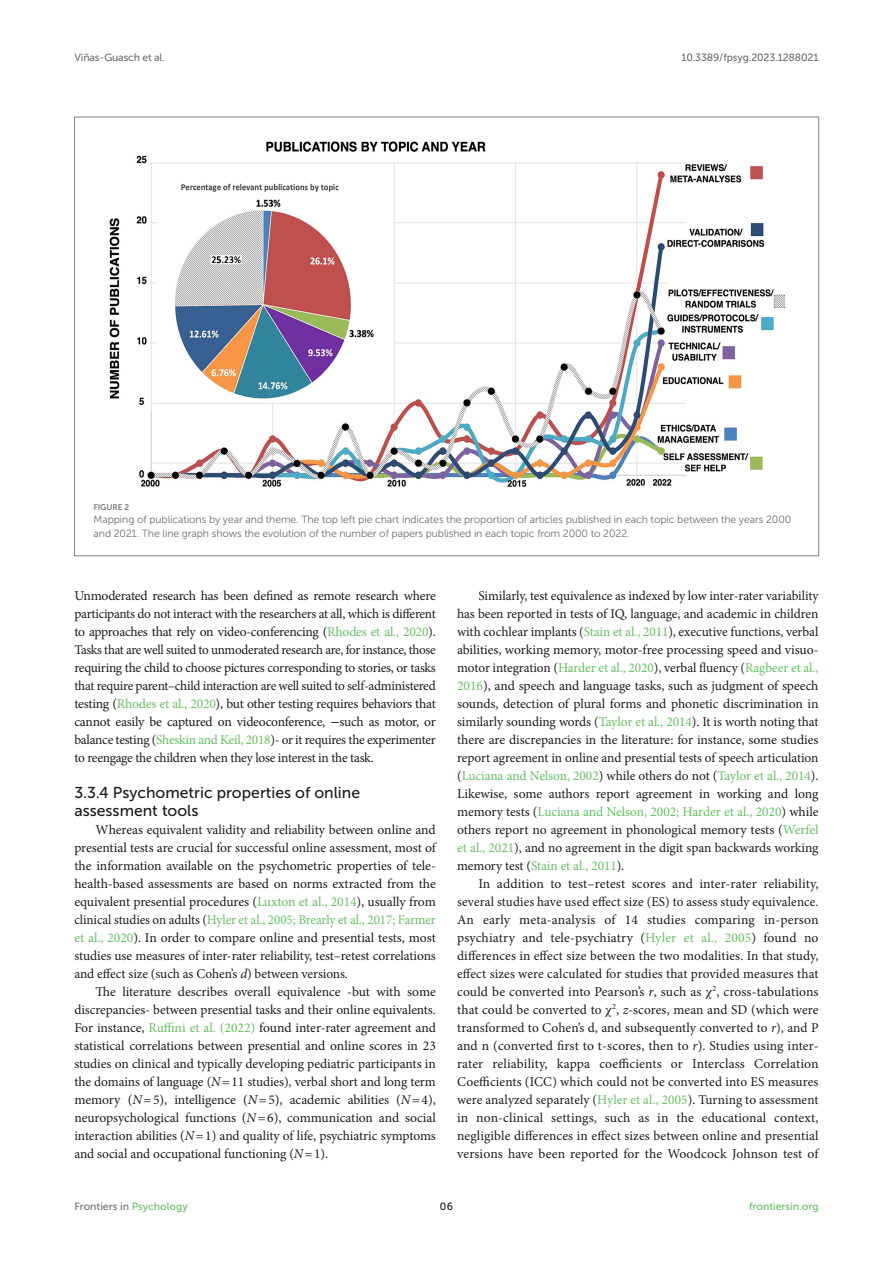
<style>
.page{position:relative;width:893px;height:1263px;background:#fff}
.page>*{position:absolute;margin:0;border:0;box-sizing:border-box;transform-origin:0 0}
.HEAD_3{font:15.75px/18px "Museo Sans 500";color:#1b1c1b}
.TEXT{font:13.5px/18px "Minion Pro";letter-spacing:-.005em;color:#1b1c1b;text-align:justify}
.TEXT_FLUSH{font:13.5px/18px "Minion Pro";letter-spacing:-.005em;color:#1b1c1b;text-align:justify}
.FIG_LEG{font:10.5px/13.5px "Museo Sans 300";letter-spacing:-.01em;color:#706f70}
.t1{font:10.5px "Museo Sans 500";letter-spacing:-.015em;color:#706f70}
.t2{font:10.5px "Museo Sans 500";color:#65c161}
.t3{font:10.5px "Museo Sans 500";color:#1b1c1b}
.FIG_HD{font:8.25px "Museo Sans 700";letter-spacing:-.01em;color:#7e7f7f}
.s1{color:#65c161}
.s2{font-family:"STIX General"}
.s3{font-style:italic}
</style>
<div class="page">
<img style="left:109px;top:141px;width:676px;height:346px">
<p class="t1" style="left:74px;top:51px;width:92px">Viñas-Guasch et al.</p>
<p class="t1" style="left:681px;top:51px;width:139px">10.3389/fpsyg.2023.1288021</p>
<p class="FIG_HD" style="left:94px;top:502px;width:37px">FIGURE 2</p>
<p class="FIG_LEG" style="left:94px;top:513px;width:699px">Mapping of publications by year and theme. The top left pie chart indicates the proportion of articles published in each topic between the years 2000 and 2021. The line graph shows the evolution of the number of papers published in each topic from 2000 to 2022.</p>
<p class="TEXT" style="left:74px;top:587px;width:363px">Unmoderated research has been defined as remote research where participants do not interact with the researchers at all, which is different to approaches that rely on video-conferencing (<span class="s1">Rhodes et al., 2020</span>).<br>Tasks that are well suited to unmoderated research are, for instance, those requiring the child to choose pictures corresponding to stories, or tasks that require parent–child interaction are well suited to self-administered testing (<span class="s1">Rhodes et al., 2020</span>), but other testing requires behaviors that cannot easily be captured on videoconference, <span class="s2">−</span>such as motor, or balance testing (<span class="s1">Sheskin and Keil, 2018</span>)- or it requires the experimenter to reengage the children when they lose interest in the task.</p>
<p class="HEAD_3" style="left:74px;top:784px;width:287px">3.3.4 Psychometric properties of online assessment tools</p>
<p class="TEXT_FLUSH" style="left:74px;top:821px;width:363px;text-indent:21px">Whereas equivalent validity and reliability between online and presential tests are crucial for successful online assessment, most of the information available on the psychometric properties of tele&shy;health-based assessments are based on norms extracted from the equivalent presential procedures (<span class="s1">Luxton et al., 2014</span>), usually from clinical studies on adults (<span class="s1">Hyler et al., 2005; Brearly et al., 2017; Farmer et al., 2020</span>). In order to compare online and presential tests, most studies use measures of inter-rater reliability, test–retest correlations and effect size (such as Cohen’s <span class="s3">d</span>) between versions.</p>
<p class="TEXT" style="left:74px;top:983px;width:363px;text-indent:21px">The literature describes overall equivalence -but with some discrepancies- between presential tasks and their online equivalents.<br>For instance, <span class="s1">Ruffini et al. (2022)</span> found inter-rater agreement and statistical correlations between presential and online scores in 23 studies on clinical and typically developing pediatric participants in the domains of language (<span class="s3">N</span>=11 studies), verbal short and long term memory (<span class="s3">N</span>=5), intelligence (<span class="s3">N</span>=5), academic abilities (<span class="s3">N</span>=4), neuropsychological functions (<span class="s3">N</span>=6), communication and social interaction abilities (<span class="s3">N</span>=1) and quality of life, psychiatric symptoms and social and occupational functioning (<span class="s3">N</span>=1).</p>
<p class="TEXT" style="left:457px;top:587px;width:363px;text-indent:21px">Similarly, test equivalence as indexed by low inter-rater variability has been reported in tests of IQ, language, and academic in children with cochlear implants (<span class="s1">Stain et al., 2011</span>), executive functions, verbal abilities, working memory, motor-free processing speed and visuo&shy;motor integration (<span class="s1">Harder et al., 2020</span>), verbal fluency (<span class="s1">Ragbeer et al., 2016</span>), and speech and language tasks, such as judgment of speech sounds, detection of plural forms and phonetic discrimination in similarly sounding words (<span class="s1">Taylor et al., 2014</span>). It is worth noting that there are discrepancies in the literature: for instance, some studies report agreement in online and presential tests of speech articulation (<span class="s1">Luciana and Nelson, 2002</span>) while others do not (<span class="s1">Taylor et al., 2014</span>).<br>Likewise, some authors report agreement in working and long memory tests (<span class="s1">Luciana and Nelson, 2002; Harder et al., 2020</span>) while others report no agreement in phonological memory tests (<span class="s1">Werfel et al., 2021</span>), and no agreement in the digit span backwards working memory test (<span class="s1">Stain et al., 2011</span>).</p>
<p class="TEXT" style="left:457px;top:875px;width:363px;text-indent:21px">In addition to test–retest scores and inter-rater reliability, several studies have used effect size (ES) to assess study equivalence.<br>An early meta-analysis of 14 studies comparing in-person psychiatry and tele-psychiatry (<span class="s1">Hyler et al., 2005</span>) found no differences in effect size between the two modalities. In that study, effect sizes were calculated for studies that provided measures that could be converted into Pearson’s <span class="s3">r</span>, such as <span class="s2">χ</span><sup>2</sup>, cross-tabulations that could be converted to <span class="s2">χ</span><sup>2</sup>, <span class="s3">z-</span>scores, mean and SD (which were transformed to Cohen’s d, and subsequently converted to <span class="s3">r</span>), and P and n (converted first to t-scores, then to <span class="s3">r</span>). Studies using inter&shy;rater reliability, kappa coefficients or Interclass Correlation Coefficients (ICC) which could not be converted into ES measures were analyzed separately (<span class="s1">Hyler et al., 2005</span>). Turning to assessment in non-clinical settings, such as in the educational context, negligible differences in effect sizes between online and presential versions have been reported for the Woodcock Johnson test of</p>
<p class="t1" style="left:74px;top:1200px;width:115px">Frontiers in <span class="s1">Psychology</span></p>
<p class="t3" style="left:440px;top:1200px;width:15px">06</p>
<p class="t2" style="left:749px;top:1200px;width:71px">frontiersin.org</p>
</div>
